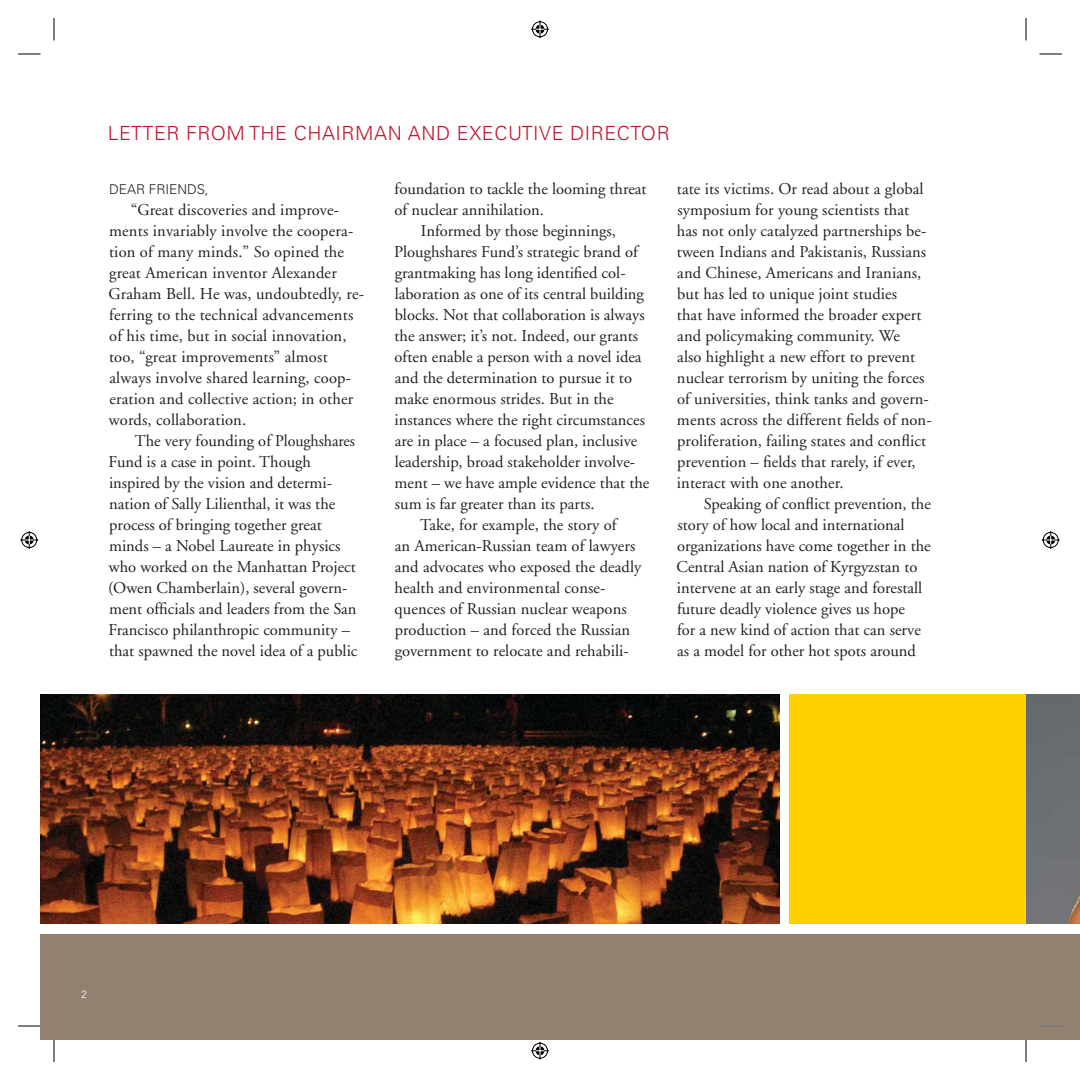
<style>
.page{position:relative;width:1080px;height:1080px;background:#fff}
.page>*{position:absolute;margin:0;border:0;box-sizing:border-box;transform-origin:0 0}
.t1{font:300 19.5px "Univers";letter-spacing:.03em;color:#c4122f}
.t2{font:16.5px/21px "Adobe Garamond";color:#231f20}
.t3{font:300 13.5px "Univers";color:#231f20}
.t4{font:300 10.5px "Univers";color:#fff}
</style>
<div class="page">
<div style="left:40px;top:934px;width:986px;height:106px;background:#928071"></div>
<div style="left:1026px;top:934px;width:54px;height:106px;background:#928071"></div>
<img style="left:1026px;top:694px;width:54px;height:230px">
<div style="left:790px;top:694px;width:236px;height:230px;background:#ffcf00"></div>
<img style="left:40px;top:694px;width:740px;height:230px">
<hr style="left:1040px;top:1025px;width:22px;height:2px;background:#fff">
<svg style="left:18px;top:54px;width:22px;height:1px"></svg>
<svg style="left:1040px;top:54px;width:22px;height:1px"></svg>
<svg style="left:18px;top:1026px;width:22px;height:1px"></svg>
<svg style="left:1040px;top:1026px;width:22px;height:1px"></svg>
<svg style="left:54px;top:18px;width:1px;height:22px"></svg>
<svg style="left:54px;top:1040px;width:1px;height:22px"></svg>
<svg style="left:1026px;top:18px;width:1px;height:22px"></svg>
<svg style="left:1026px;top:1040px;width:1px;height:22px"></svg>
<svg style="left:531px;top:20px;width:18px;height:19px"></svg>
<svg style="left:531px;top:1041px;width:18px;height:19px"></svg>
<svg style="left:20px;top:531px;width:19px;height:18px"></svg>
<svg style="left:1041px;top:531px;width:19px;height:18px"></svg>
<p class="t1" style="left:108px;top:126px;width:563px">LETTER FROM THE CHAIRMAN AND EXECUTIVE DIRECTOR</p>
<p class="t3" style="left:109px;top:184px;width:101px">DEAR FRIENDS,</p>
<p class="t2" style="left:109px;top:200px;width:257px;text-indent:22px">“Great discoveries and improve&shy;ments invariably involve the coopera&shy;tion of many minds.” So opined the great American inventor Alexander Graham Bell. He was, undoubtedly, re&shy;ferring to the technical advancements of his time, but in social innovation, too, “great improvements” almost always involve shared learning, coop&shy;eration and collective action; in other words, collaboration.</p>
<p class="t2" style="left:108px;top:431px;width:251px;text-indent:27px">The very founding of Ploughshares Fund is a case in point. Though inspired by the vision and determi&shy;nation of Sally Lilienthal, it was the process of bringing together great minds – a Nobel Laureate in physics who worked on the Manhattan Project (Owen Chamberlain), several govern&shy;ment officials and leaders from the San Francisco philanthropic community – that spawned the novel idea of a public</p>
<p class="t2" style="left:395px;top:179px;width:254px">foundation to tackle the looming threat</p>
<p class="t2" style="left:395px;top:200px;width:151px">of nuclear annihilation.</p>
<p class="t2" style="left:421px;top:221px;width:196px">Informed by those beginnings,</p>
<p class="t2" style="left:394px;top:242px;width:245px">Ploughshares Fund’s strategic brand of</p>
<p class="t2" style="left:395px;top:263px;width:232px">grantmaking has long identified col-</p>
<p class="t2" style="left:395px;top:284px;width:251px">laboration as one of its central building</p>
<p class="t2" style="left:395px;top:305px;width:252px">blocks. Not that collaboration is always</p>
<p class="t2" style="left:394px;top:326px;width:245px">the answer; it’s not. Indeed, our grants</p>
<p class="t2" style="left:395px;top:347px;width:248px">often enable a person with a novel idea</p>
<p class="t2" style="left:395px;top:368px;width:239px">and the determination to pursue it to</p>
<p class="t2" style="left:395px;top:389px;width:221px">make enormous strides. But in the</p>
<p class="t2" style="left:394px;top:410px;width:252px">instances where the right circumstances</p>
<p class="t2" style="left:395px;top:431px;width:244px">are in place – a focused plan, inclusive</p>
<p class="t2" style="left:395px;top:452px;width:242px">leadership, broad stakeholder involve-</p>
<p class="t2" style="left:395px;top:473px;width:256px">ment – we have ample evidence that the</p>
<p class="t2" style="left:395px;top:494px;width:201px">sum is far greater than its parts.</p>
<p class="t2" style="left:420px;top:515px;width:198px">Take, for example, the story of</p>
<p class="t2" style="left:395px;top:536px;width:242px">an American-Russian team of lawyers</p>
<p class="t2" style="left:395px;top:557px;width:248px">and advocates who exposed the deadly</p>
<p class="t2" style="left:394px;top:578px;width:212px">health and environmental conse-</p>
<p class="t2" style="left:395px;top:599px;width:234px">quences of Russian nuclear weapons</p>
<p class="t2" style="left:395px;top:620px;width:237px">production – and forced the Russian</p>
<p class="t2" style="left:395px;top:641px;width:236px">government to relocate and rehabili-</p>
<p class="t2" style="left:677px;top:179px;width:256px">tate its victims. Or read about a global symposium for young scientists that has not only catalyzed partnerships be&shy;tween Indians and Pakistanis, Russians and Chinese, Americans and Iranians, but has led to unique joint studies<br>that have informed the broader expert and policymaking community. We<br>also highlight a new effort to prevent nuclear terrorism by uniting the forces of universities, think tanks and govern&shy;ments across the different fields of non&shy;proliferation, failing states and conflict prevention – fields that rarely, if ever, interact with one another.</p>
<p class="t2" style="left:677px;top:494px;width:256px;text-indent:27px">Speaking of conflict prevention, the story of how local and international organizations have come together in the Central Asian nation of Kyrgyzstan to intervene at an early stage and forestall future deadly violence gives us hope<br>for a new kind of action that can serve as a model for other hot spots around</p>
<p class="t4" style="left:81px;top:990px;width:7px">2</p>
</div>
